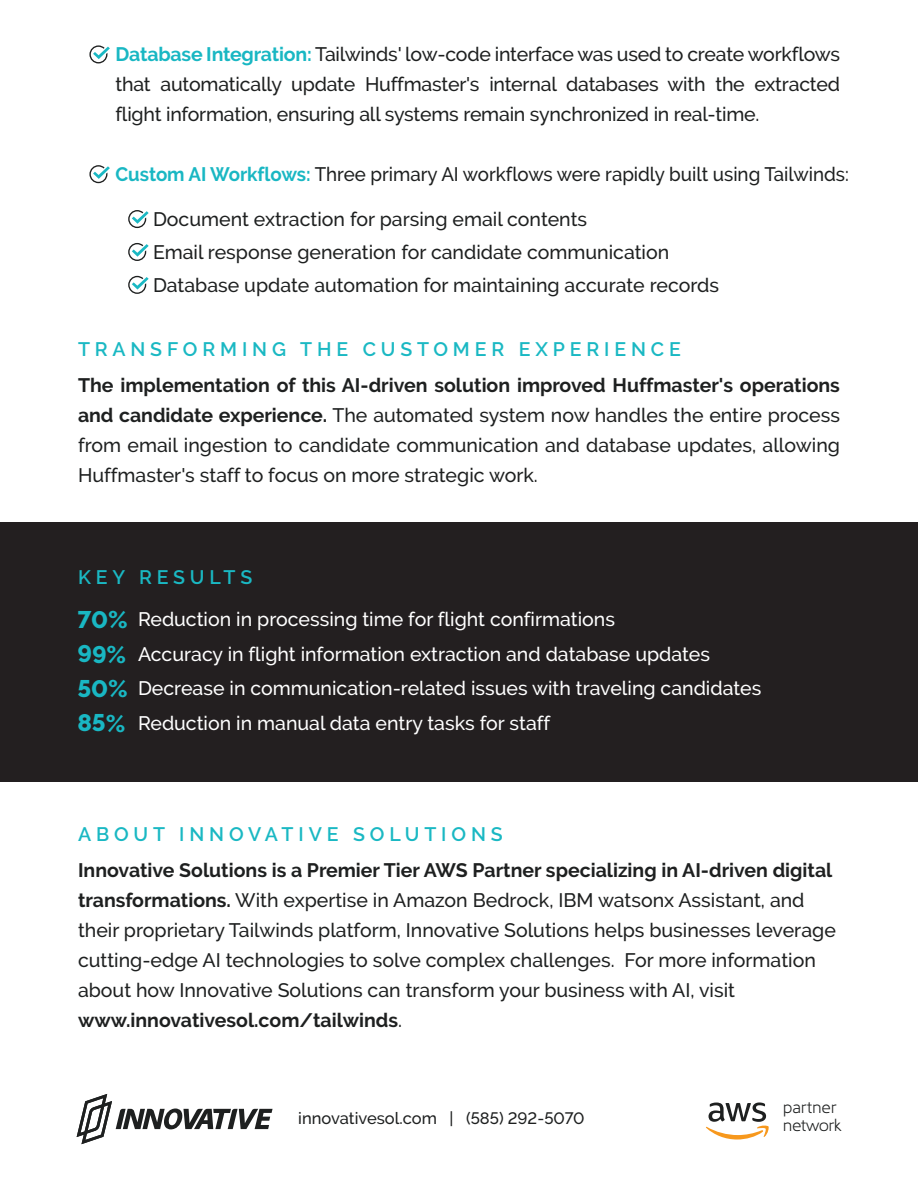
<style>
.page{position:relative;width:918px;height:1188px;background:#fff}
.page>*{position:absolute;margin:0;border:0;box-sizing:border-box;transform-origin:0 0}
.t1{font:800 24px/34.5px "Raleway";letter-spacing:-.005em;color:#19b7c3;text-align:justify}
.t2{font:500 19.5px/30px "Raleway";color:#1e2020;text-align:justify}
.t3{font:500 19.5px/34.5px "Raleway";color:#fff}
.t4{font:500 19.5px "Raleway";color:#1e2020;scale:.96 1}
.t5{font:600 19.5px "Raleway";letter-spacing:.25em;color:#1ab8c3}
.t6{font:300 17.25px/18.3px "Kyrial Sans Pro";letter-spacing:-.015em;color:#1e2020}
.t7{font:500 16.5px "Raleway";color:#1e2020}
.s1{font-weight:700;color:#19b7c3}
.s2{font-weight:700}
</style>
<div class="page">
<div style="left:0;top:522px;width:918px;height:260px;background:#231f20"></div>
<svg style="left:77px;top:1094px;width:196px;height:50px"></svg>
<svg style="left:706px;top:1102px;width:63px;height:38px"></svg>
<svg style="left:128px;top:210px;width:21px;height:18px"></svg>
<svg style="left:128px;top:243px;width:21px;height:18px"></svg>
<svg style="left:128px;top:276px;width:21px;height:18px"></svg>
<svg style="left:89px;top:165px;width:21px;height:18px"></svg>
<svg style="left:89px;top:45px;width:21px;height:18px"></svg>
<p class="t2" style="left:116px;top:39px;width:726px"><span class="s1">Database Integration:</span> Tailwinds' low-code interface was used to create workflows that automatically update Huffmaster's internal databases with the extracted flight information, ensuring all systems remain synchronized in real-time.</p>
<p class="t4" style="left:116px;top:163px;width:765px"><span class="s1">Custom AI Workflows:</span> Three primary AI workflows were rapidly built using Tailwinds:</p>
<p class="t2" style="left:153px;top:202px;width:568px;line-height:33px;text-align:left">Document extraction for parsing email contents<br>Email response generation for candidate communication<br>Database update automation for maintaining accurate records</p>
<p class="t5" style="left:78px;top:338px;width:604px">TRANSFORMING THE CUSTOMER EXPERIENCE</p>
<p class="t2" style="left:78px;top:370px;width:764px"><span class="s2">The implementation of this AI-driven solution improved Huffmaster's operations and candidate experience.</span> The automated system now handles the entire process from email ingestion to candidate communication and database updates, allowing Huffmaster's staff to focus on more strategic work.</p>
<p class="t5" style="left:78px;top:566px;width:176px">KEY RESULTS</p>
<p class="t3" style="left:138px;top:602px;width:625px">Reduction in processing time for flight confirmations<br>Accuracy in flight information extraction and database updates Decrease in communication-related issues with traveling candidates Reduction in manual data entry tasks for staff</p>
<p class="t1" style="left:77px;top:603px;width:52px">70% 99% 50% 85%</p>
<p class="t5" style="left:78px;top:823px;width:426px">ABOUT INNOVATIVE SOLUTIONS</p>
<p class="t2" style="left:78px;top:855px;width:759px;text-align:left"><span class="s2">Innovative Solutions is a Premier Tier AWS Partner specializing in AI-driven digital transformations.</span> With expertise in Amazon Bedrock, IBM watsonx Assistant, and their proprietary Tailwinds platform, Innovative Solutions helps businesses leverage cutting-edge AI technologies to solve complex challenges. For more information about how Innovative Solutions can transform your business with AI, visit <span class="s2">www.innovativesol.com/tailwinds</span>.</p>
<p class="t7" style="left:298px;top:1109px;width:288px">innovativesol.com | (585) 292-5070</p>
<p class="t6" style="left:783px;top:1096px;width:60px">partner network</p>
</div>
